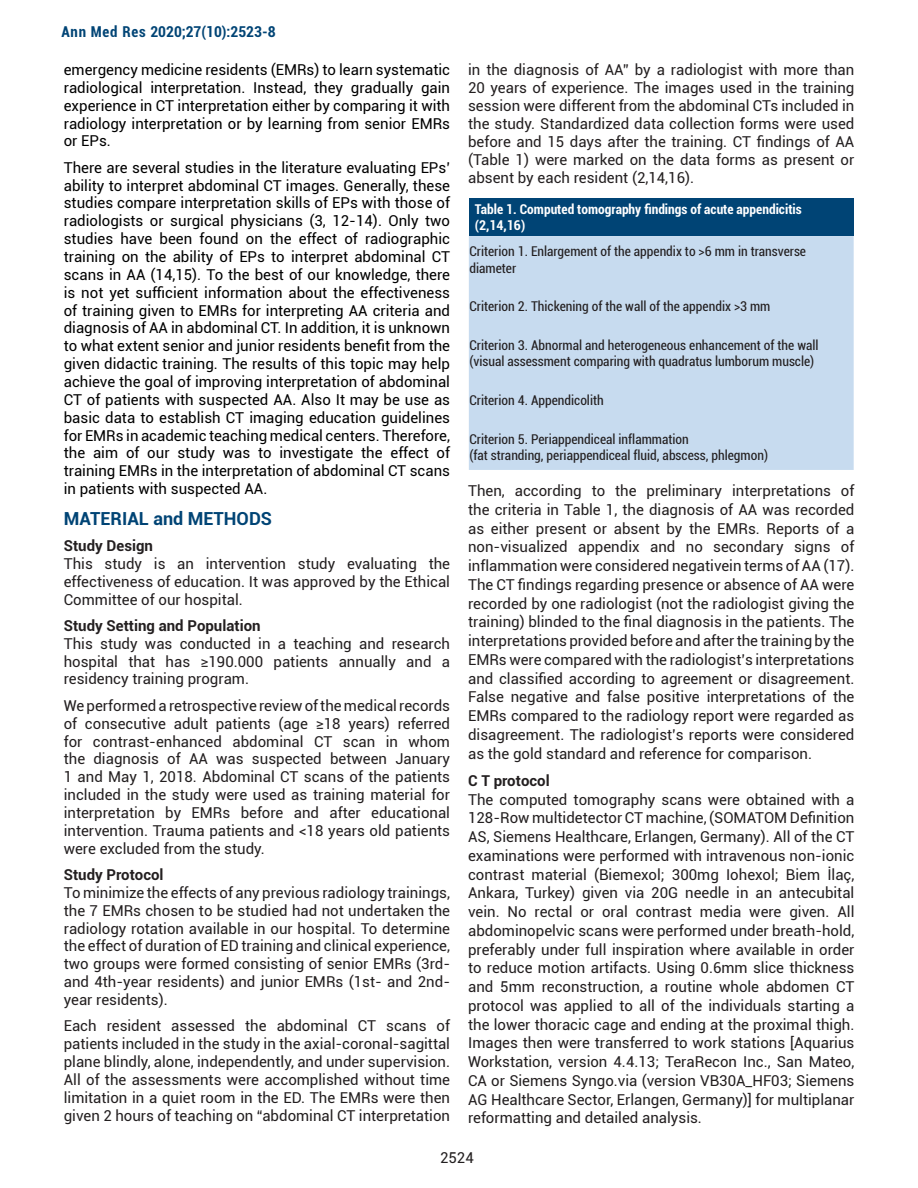
<style>
.page{position:relative;width:918px;height:1188px;background:#fff}
.page>*{position:absolute;margin:0;border:0;box-sizing:border-box;transform-origin:0 0}
.t1{font:700 18px "Roboto";color:#004475}
.t2{font:15px/18.8px "Roboto";color:#231f20;text-align:justify}
.t3{font:15px/17.9px "Roboto";color:#000;text-align:justify}
.t4{font:700 15px "Roboto";color:#231f20}
.t5{font:700 condensed 15px "Roboto";color:#004475}
.t6{font:condensed 13.5px/16.2px "Roboto";color:#231f20}
.t7{font:700 condensed 13.5px/16.2px "Roboto";color:#fff}
</style>
<div class="page">
<div style="left:469px;top:198px;width:385px;height:38px;background:#004475"></div>
<div style="left:469px;top:236px;width:385px;height:234px;background:#c7dbef"></div>
<p class="t5" style="left:61px;top:21px;width:216px">Ann Med Res 2020;27(10):2523-8</p>
<p class="t3" style="left:64px;top:60px;width:388px">emergency medicine residents (EMRs) to learn systematic radiological interpretation. Instead, they gradually gain experience in CT interpretation either by comparing it with radiology interpretation or by learning from senior EMRs or EPs.</p>
<p class="t3" style="left:64px;top:158px;width:388px">There are several studies in the literature evaluating EPs’ ability to interpret abdominal CT images. Generally, these studies compare interpretation skills of EPs with those of radiologists or surgical physicians (3, 12-14). Only two studies have been found on the effect of radiographic training on the ability of EPs to interpret abdominal CT scans in AA (14,15). To the best of our knowledge, there is not yet sufficient information about the effectiveness of training given to EMRs for interpreting AA criteria and diagnosis of AA in abdominal CT. In addition, it is unknown to what extent senior and junior residents benefit from the given didactic training. The results of this topic may help achieve the goal of improving interpretation of abdominal CT of patients with suspected AA. Also It may be use as basic data to establish CT imaging education guidelines for EMRs in academic teaching medical centers. Therefore, the aim of our study was to investigate the effect of training EMRs in the interpretation of abdominal CT scans in patients with suspected AA.</p>
<p class="t1" style="left:64px;top:506px;width:210px">MATERIAL and METHODS</p>
<p class="t4" style="left:64px;top:535px;width:91px">Study Design</p>
<p class="t2" style="left:64px;top:554px;width:388px;line-height:17.9px">This study is an intervention study evaluating the effectiveness of education. It was approved by the Ethical Committee of our hospital.</p>
<p class="t4" style="left:64px;top:615px;width:198px">Study Setting and Population</p>
<p class="t2" style="left:64px;top:634px;width:388px;line-height:17.9px">This study was conducted in a teaching and research hospital that has ≥190.000 patients annually and a residency training program.</p>
<p class="t2" style="left:64px;top:696px;width:388px;line-height:17.9px">We performed a retrospective review of the medical records of consecutive adult patients (age ≥18 years) referred for contrast-enhanced abdominal CT scan in whom the diagnosis of AA was suspected between January 1 and May 1, 2018. Abdominal CT scans of the patients included in the study were used as training material for interpretation by EMRs before and after educational intervention. Trauma patients and &lt;18 years old patients were excluded from the study.</p>
<p class="t4" style="left:64px;top:864px;width:101px">Study Protocol</p>
<p class="t2" style="left:64px;top:883px;width:388px;line-height:17.9px">To minimize the effects of any previous radiology trainings, the 7 EMRs chosen to be studied had not undertaken the radiology rotation available in our hospital. To determine the effect of duration of ED training and clinical experience, two groups were formed consisting of senior EMRs (3rd&shy;and 4th-year residents) and junior EMRs (1st- and 2nd&shy;year residents).</p>
<p class="t2" style="left:64px;top:1017px;width:388px;line-height:17.9px">Each resident assessed the abdominal CT scans of patients included in the study in the axial-coronal-sagittal plane blindly, alone, independently, and under supervision.<br>All of the assessments were accomplished without time limitation in a quiet room in the ED. The EMRs were then given 2 hours of teaching on “abdominal CT interpretation</p>
<p class="t2" style="left:468px;top:60px;width:388px;line-height:18px">in the diagnosis of AA” by a radiologist with more than 20 years of experience. The images used in the training session were different from the abdominal CTs included in the study. Standardized data collection forms were used before and 15 days after the training. CT findings of AA (Table 1) were marked on the data forms as present or absent by each resident (2,14,16).</p>
<p class="t7" style="left:475px;top:200px;width:328px">Table 1. Computed tomography findings of acute appendicitis (2,14,16)</p>
<p class="t6" style="left:469px;top:243px;width:338px">Criterion 1. Enlargement of the appendix to &gt;6 mm in transverse diameter</p>
<p class="t6" style="left:469px;top:298px;width:303px">Criterion 2. Thickening of the wall of the appendix &gt;3 mm</p>
<p class="t6" style="left:469px;top:337px;width:351px">Criterion 3. Abnormal and heterogeneous enhancement of the wall (visual assessment comparing with quadratus lumborum muscle)</p>
<p class="t6" style="left:469px;top:392px;width:136px">Criterion 4. Appendicolith</p>
<p class="t6" style="left:469px;top:430px;width:300px">Criterion 5. Periappendiceal inflammation<br>(fat stranding, periappendiceal fluid, abscess, phlegmon)</p>
<p class="t2" style="left:468px;top:481px;width:388px">Then, according to the preliminary interpretations of the criteria in Table 1, the diagnosis of AA was recorded as either present or absent by the EMRs. Reports of a non-visualized appendix and no secondary signs of inflammation were considered negativein terms of AA (17).<br>The CT findings regarding presence or absence of AA were recorded by one radiologist (not the radiologist giving the training) blinded to the final diagnosis in the patients. The interpretations provided before and after the training by the EMRs were compared with the radiologist’s interpretations and classified according to agreement or disagreement.<br>False negative and false positive interpretations of the EMRs compared to the radiology report were regarded as disagreement. The radiologist’s reports were considered as the gold standard and reference for comparison.</p>
<p class="t4" style="left:468px;top:770px;width:83px">C T protocol</p>
<p class="t2" style="left:468px;top:789px;width:388px">The computed tomography scans were obtained with a 128-Row multidetector CT machine, (SOMATOM Definition AS, Siemens Healthcare, Erlangen, Germany). All of the CT examinations were performed with intravenous non-ionic contrast material (Biemexol; 300mg Iohexol; Biem İlaç, Ankara, Turkey) given via 20G needle in an antecubital vein. No rectal or oral contrast media were given. All abdominopelvic scans were performed under breath-hold, preferably under full inspiration where available in order to reduce motion artifacts. Using 0.6mm slice thickness and 5mm reconstruction, a routine whole abdomen CT protocol was applied to all of the individuals starting a the lower thoracic cage and ending at the proximal thigh.<br>Images then were transferred to work stations [Aquarius Workstation, version 4.4.13; TeraRecon Inc., San Mateo, CA or Siemens Syngo.via (version VB30A_HF03; Siemens AG Healthcare Sector, Erlangen, Germany)] for multiplanar reformatting and detailed analysis.</p>
<p class="t2" style="left:440px;top:1148px;width:35px">2524</p>
</div>
